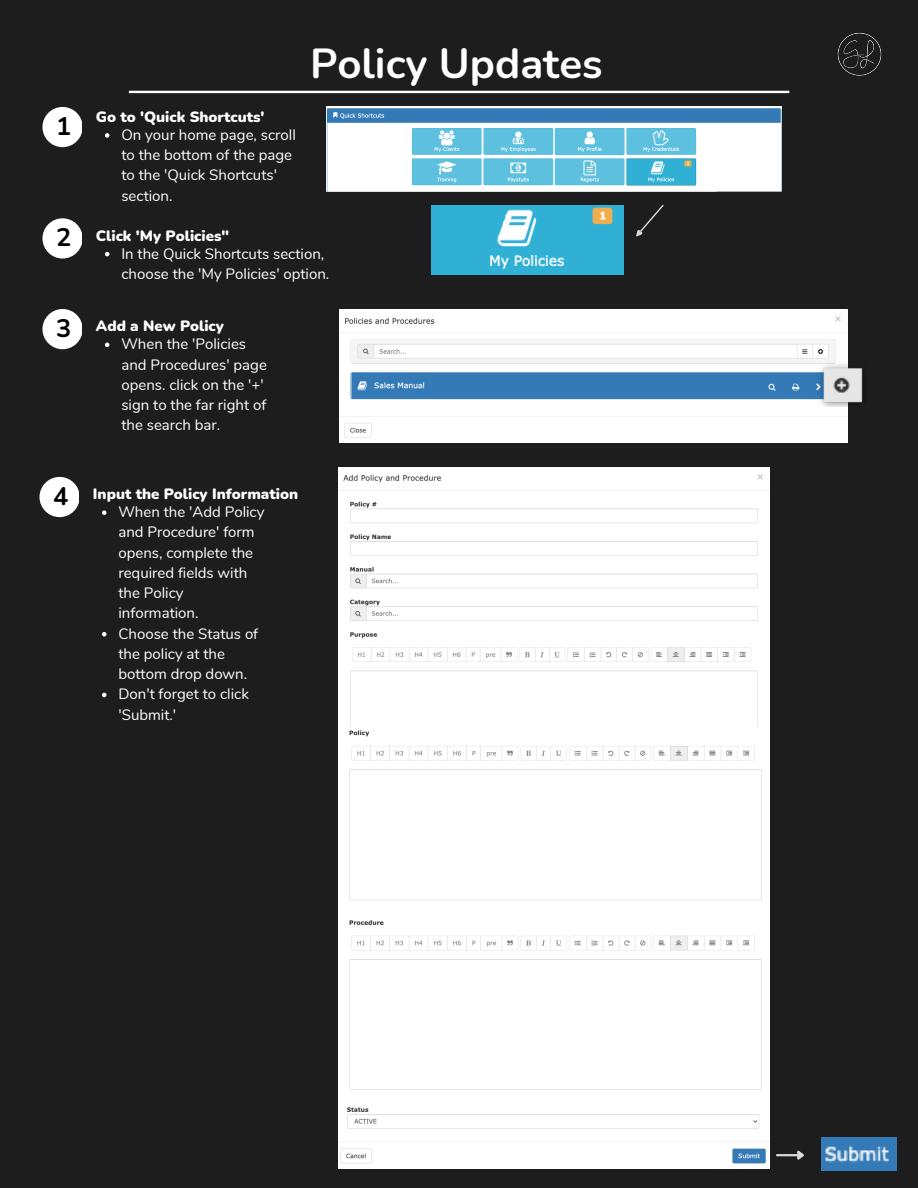
<style>
.page{position:relative;width:918px;height:1188px;background:#1d1d1d}
.page>*{position:absolute;margin:0;border:0;box-sizing:border-box;transform-origin:0 0}
.t1{font:700 42px "Nunito";color:#fff}
.t2{font:700 25.35px "Nunito";color:#000}
.t3{font:15px/20.2px "Nunito";color:#fff}
.t4{font:900 15px "Nunito";color:#fff}
</style>
<div class="page">
<hr style="left:129px;top:91px;width:660px;height:2px;background:#fff">
<img style="left:837px;top:33px;width:45px;height:43px">
<div style="left:43px;top:107px;width:39px;height:40px;background:#fff;border-radius:50%"></div>
<div style="left:43px;top:218px;width:39px;height:41px;background:#fff;border-radius:50%"></div>
<svg style="left:636px;top:204px;width:28px;height:33px"></svg>
<img style="left:326px;top:107px;width:456px;height:84px">
<img style="left:432px;top:206px;width:192px;height:69px">
<div style="left:43px;top:309px;width:39px;height:40px;background:#fff;border-radius:50%"></div>
<img style="left:339px;top:309px;width:508px;height:133px">
<img style="left:816px;top:361px;width:47px;height:46px">
<div style="left:40px;top:477px;width:39px;height:40px;background:#fff;border-radius:50%"></div>
<svg style="left:105px;top:133px;width:4px;height:5px"></svg>
<svg style="left:105px;top:252px;width:4px;height:4px"></svg>
<svg style="left:105px;top:343px;width:4px;height:4px"></svg>
<svg style="left:102px;top:510px;width:4px;height:5px"></svg>
<svg style="left:102px;top:632px;width:4px;height:4px"></svg>
<svg style="left:102px;top:693px;width:4px;height:4px"></svg>
<img style="left:338px;top:468px;width:431px;height:259px">
<div style="left:338px;top:727px;width:431px;height:442px;background:#fff"></div>
<hr style="left:777px;top:1154px;width:20px;height:2px;background:#d9d9d9">
<svg style="left:795px;top:1150px;width:9px;height:10px"></svg>
<img style="left:822px;top:1138px;width:75px;height:32px">
<p class="t2" style="left:56px;top:109px;width:17px">1</p>
<p class="t2" style="left:56px;top:221px;width:17px">2</p>
<p class="t2" style="left:56px;top:311px;width:17px">3</p>
<p class="t2" style="left:53px;top:479px;width:17px">4</p>
<p class="t1" style="left:310px;top:35px;width:294px">Policy Updates</p>
<p class="t4" style="left:96px;top:107px;width:170px">Go to 'Quick Shortcuts'</p>
<p class="t3" style="left:121px;top:125px;width:176px">On your home page, scroll to the bottom of the page to the 'Quick Shortcuts' section.</p>
<p class="t4" style="left:96px;top:225px;width:135px">Click 'My Policies"</p>
<p class="t3" style="left:121px;top:244px;width:209px">In the Quick Shortcuts section, choose the 'My Policies' option.</p>
<p class="t4" style="left:96px;top:316px;width:130px">Add a New Policy</p>
<p class="t3" style="left:121px;top:334px;width:147px">When the 'Policies and Procedures' page opens. click on the '+' sign to the far right of the search bar.</p>
<p class="t4" style="left:93px;top:484px;width:207px">Input the Policy Information</p>
<p class="t3" style="left:118px;top:502px;width:148px">When the 'Add Policy and Procedure' form opens, complete the required fields with the Policy information.</p>
<p class="t3" style="left:118px;top:624px;width:141px">Choose the Status of the policy at the bottom drop down.</p>
<p class="t3" style="left:118px;top:684px;width:132px">Don't forget to click 'Submit.'</p>
</div>
